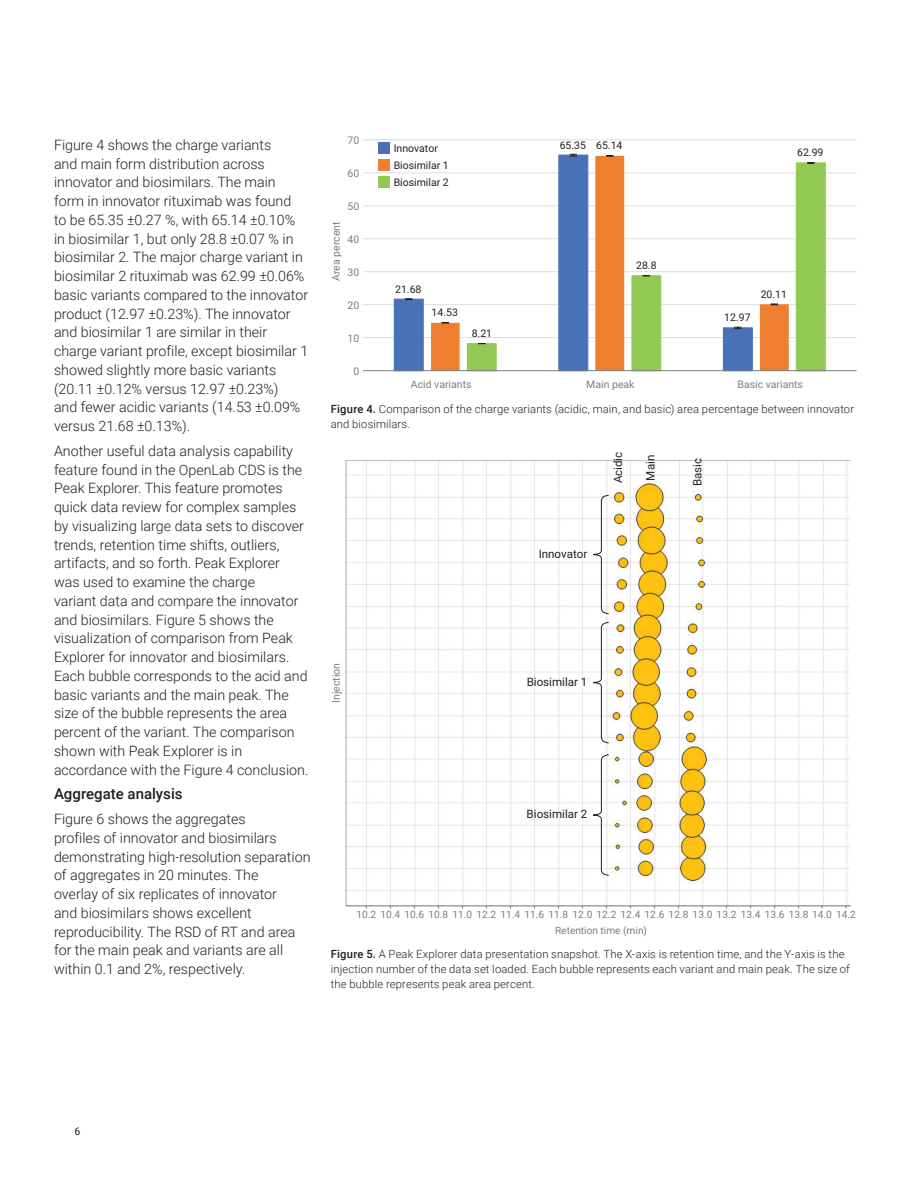
<style>
.page{position:relative;width:918px;height:1188px;background:#fff}
.page>*{position:absolute;margin:0;border:0;box-sizing:border-box;transform-origin:0 0}
.DATA_author_title{font:500 15px "Roboto";color:#231f20}
.Text{font:300 14.25px/18.8px "Roboto";color:#231f20}
.t1{font:11.55px "Roboto";color:#231f20}
.t2{font:300 11.25px/15px "Roboto";letter-spacing:.01em;color:#231f20}
.t3{font:10.5px/17.4px "Roboto";color:#231f20}
.t4{font:10.5px "Roboto";color:#787d83}
.t5{font:10.2px "Roboto";color:#787d83}
.s1{font-weight:500}
</style>
<div class="page">
<hr style="left:363px;top:337px;width:494px;height:1px;background:#dcdddf">
<hr style="left:363px;top:304px;width:494px;height:1px;background:#dcdddf">
<hr style="left:363px;top:271px;width:494px;height:1px;background:#dcdddf">
<hr style="left:363px;top:239px;width:494px;height:1px;background:#dcdddf">
<hr style="left:363px;top:206px;width:494px;height:1px;background:#dcdddf">
<hr style="left:363px;top:173px;width:494px;height:1px;background:#dcdddf">
<hr style="left:363px;top:140px;width:494px;height:1px;background:#dcdddf">
<svg style="left:393px;top:154px;width:231px;height:218px"></svg>
<svg style="left:431px;top:156px;width:194px;height:214px"></svg>
<svg style="left:466px;top:162px;width:360px;height:210px"></svg>
<svg style="left:570px;top:154px;width:7px;height:3px"></svg>
<svg style="left:734px;top:327px;width:8px;height:2px"></svg>
<svg style="left:442px;top:322px;width:7px;height:2px"></svg>
<svg style="left:606px;top:155px;width:7px;height:2px"></svg>
<svg style="left:771px;top:304px;width:7px;height:2px"></svg>
<svg style="left:478px;top:343px;width:7px;height:2px"></svg>
<svg style="left:643px;top:275px;width:7px;height:2px"></svg>
<hr style="left:363px;top:370px;width:494px;height:1px;background:#787d83">
<div style="left:378px;top:142px;width:11px;height:11px;background:#4871b8"></div>
<div style="left:378px;top:159px;width:11px;height:12px;background:#ee7e30"></div>
<div style="left:378px;top:176px;width:11px;height:12px;background:#92c954"></div>
<img style="left:346px;top:461px;width:503px;height:444px">
<hr style="left:346px;top:906px;width:504px;height:1px;background:#787d83">
<svg style="left:592px;top:495px;width:17px;height:381px"></svg>
<p class="Text" style="left:54px;top:135px;width:256px">Figure 4 shows the charge variants<br>and main form distribution across innovator and biosimilars. The main form in innovator rituximab was found<br>to be 65.35 ±0.27 %, with 65.14 ±0.10% in biosimilar 1, but only 28.8 ±0.07 % in biosimilar 2. The major charge variant in biosimilar 2 rituximab was 62.99 ±0.06% basic variants compared to the innovator product (12.97 ±0.23%). The innovator and biosimilar 1 are similar in their charge variant profile, except biosimilar 1 showed slightly more basic variants (20.11 ±0.12% versus 12.97 ±0.23%)<br>and fewer acidic variants (14.53 ±0.09% versus 21.68 ±0.13%).</p>
<p class="Text" style="left:54px;top:441px;width:256px">Another useful data analysis capability feature found in the OpenLab CDS is the Peak Explorer. This feature promotes quick data review for complex samples by visualizing large data sets to discover trends, retention time shifts, outliers, artifacts, and so forth. Peak Explorer was used to examine the charge<br>variant data and compare the innovator and biosimilars. Figure 5 shows the visualization of comparison from Peak Explorer for innovator and biosimilars.<br>Each bubble corresponds to the acid and basic variants and the main peak. The size of the bubble represents the area percent of the variant. The comparison shown with Peak Explorer is in accordance with the Figure 4 conclusion.</p>
<p class="DATA_author_title" style="left:54px;top:784px;width:130px">Aggregate analysis</p>
<p class="Text" style="left:54px;top:809px;width:258px">Figure 6 shows the aggregates<br>profiles of innovator and biosimilars demonstrating high-resolution separation of aggregates in 20 minutes. The<br>overlay of six replicates of innovator<br>and biosimilars shows excellent reproducibility. The RSD of RT and area for the main peak and variants are all within 0.1 and 2%, respectively.</p>
<p class="t4" style="left:348px;top:136px;width:13px">70</p>
<p class="t4" style="left:348px;top:169px;width:13px">60</p>
<p class="t4" style="left:348px;top:202px;width:13px">50</p>
<p class="t4" style="left:331px;top:281px;width:61px;rotate:-90deg">Area percent</p>
<p class="t4" style="left:348px;top:235px;width:13px">40</p>
<p class="t4" style="left:348px;top:267px;width:13px">30</p>
<p class="t4" style="left:348px;top:300px;width:13px">20</p>
<p class="t4" style="left:348px;top:333px;width:13px">10</p>
<p class="t4" style="left:353px;top:366px;width:7px">0</p>
<p class="t3" style="left:394px;top:140px;width:57px">Innovator<br>Biosimilar 1<br>Biosimilar 2</p>
<p class="t3" style="left:560px;top:137px;width:28px">65.35</p>
<p class="t3" style="left:596px;top:138px;width:28px">65.14</p>
<p class="t3" style="left:797px;top:145px;width:28px">62.99</p>
<p class="t3" style="left:636px;top:257px;width:22px">28.8</p>
<p class="t3" style="left:395px;top:281px;width:28px">21.68</p>
<p class="t3" style="left:761px;top:286px;width:28px">20.11</p>
<p class="t3" style="left:432px;top:304px;width:28px">14.53</p>
<p class="t3" style="left:724px;top:310px;width:28px">12.97</p>
<p class="t3" style="left:472px;top:325px;width:22px">8.21</p>
<p class="t4" style="left:411px;top:380px;width:62px">Acid variants</p>
<p class="t4" style="left:586px;top:380px;width:50px">Main peak</p>
<p class="t4" style="left:737px;top:380px;width:67px">Basic variants</p>
<p class="t2" style="left:331px;top:401px;width:525px"><span class="s1">Figure 4.</span> Comparison of the charge variants (acidic, main, and basic) area percentage between innovator and biosimilars.</p>
<p class="t4" style="left:331px;top:703px;width:41px;rotate:-90deg">Injection</p>
<p class="t1" style="left:539px;top:549px;width:50px">Innovator</p>
<p class="t1" style="left:613px;top:483px;width:33px;rotate:-90deg">Acidic</p>
<p class="t1" style="left:645px;top:481px;width:27px;rotate:-90deg">Main</p>
<p class="t1" style="left:692px;top:486px;width:30px;rotate:-90deg">Basic</p>
<p class="t1" style="left:527px;top:677px;width:62px">Biosimilar 1</p>
<p class="t1" style="left:527px;top:809px;width:62px">Biosimilar 2</p>
<p class="t5" style="left:357px;top:909px;width:501px">10.2 10.4 10.6 10.8 11.0 12.2 11.4 11.6 11.8 12.0 12.2 12.4 12.6 12.8 13.0 13.2 13.4 13.6 13.8 14.0 14.2</p>
<p class="t5" style="left:555px;top:926px;width:94px">Retention time (min)</p>
<p class="t2" style="left:331px;top:946px;width:521px"><span class="s1">Figure 5.</span> A Peak Explorer data presentation snapshot. The X-axis is retention time, and the Y-axis is the injection number of the data set loaded. Each bubble represents each variant and main peak. The size of the bubble represents peak area percent.</p>
<p class="t3" style="left:75px;top:1123px;width:7px">6</p>
</div>
